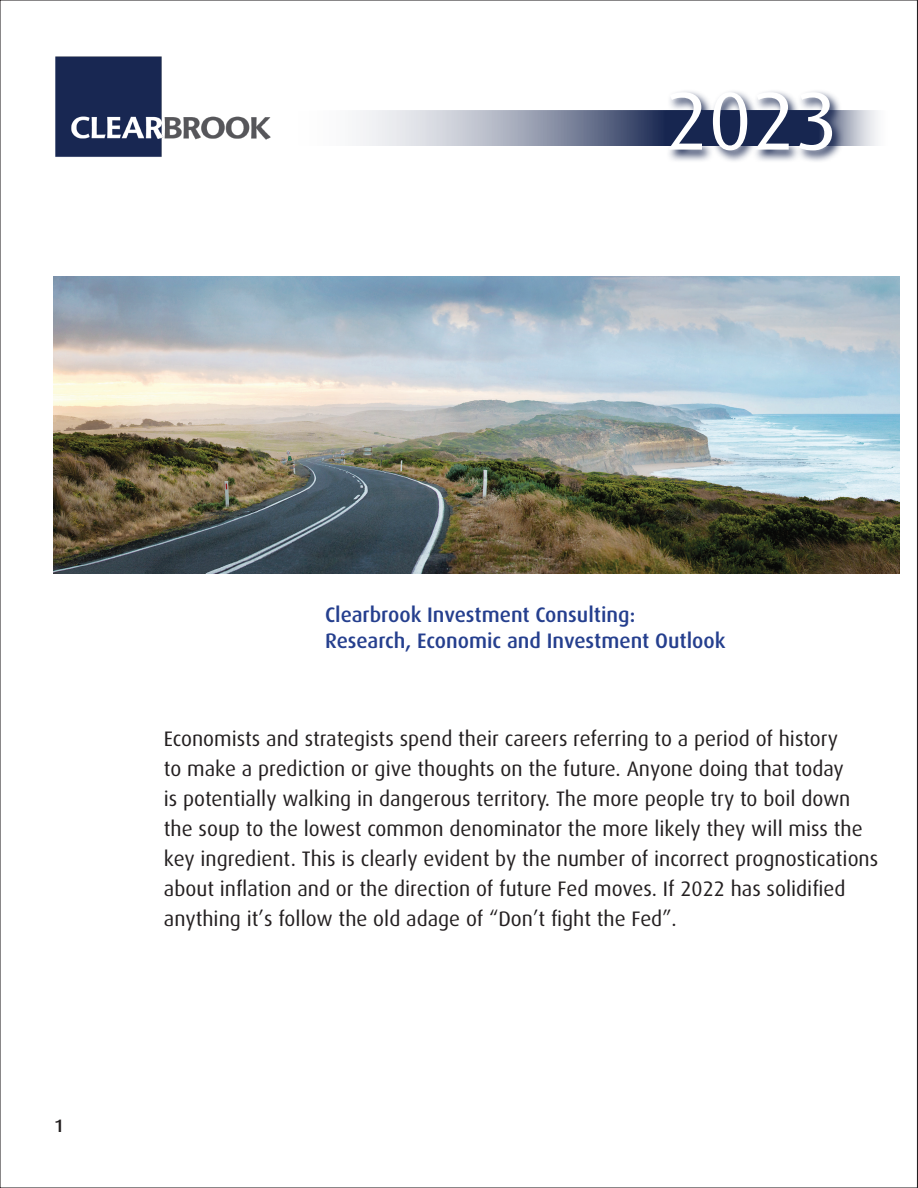
<style>
.page{position:relative;width:918px;height:1188px;background:#fff}
.page>*{position:absolute;margin:0;border:0;box-sizing:border-box;transform-origin:0 0}
.t1{font:82.2px "Dax";color:#fff}
.t2{font:21px/30px "Dax";color:#231f20}
.t3{font:500 21px/25.5px "Dax";color:#253f8e}
.t4{font:500 18px "Dax";color:#231f20}
</style>
<div class="page">
<img style="left:54px;top:276px;width:846px;height:297px">
<img style="left:55px;top:56px;width:185px;height:101px">
<svg style="left:240px;top:110px;width:638px;height:35px"></svg>
<svg style="left:666px;top:91px;width:179px;height:71px"></svg>
<p class="t1" style="left:665px;top:76px;width:175px">2023</p>
<p class="t4" style="left:54px;top:1116px;width:11px">1</p>
<p class="t3" style="left:325px;top:602px;width:402px">Clearbrook Investment Consulting:<br>Research, Economic and Investment Outlook</p>
<p class="t2" style="left:164px;top:724px;width:716px">Economists and strategists spend their careers referring to a period of history<br>to make a prediction or give thoughts on the future. Anyone doing that today<br>is potentially walking in dangerous territory. The more people try to boil down the soup to the lowest common denominator the more likely they will miss the key ingredient. This is clearly evident by the number of incorrect prognostications about inflation and or the direction of future Fed moves. If 2022 has solidified anything it’s follow the old adage of “Don’t fight the Fed”.</p>
</div>
